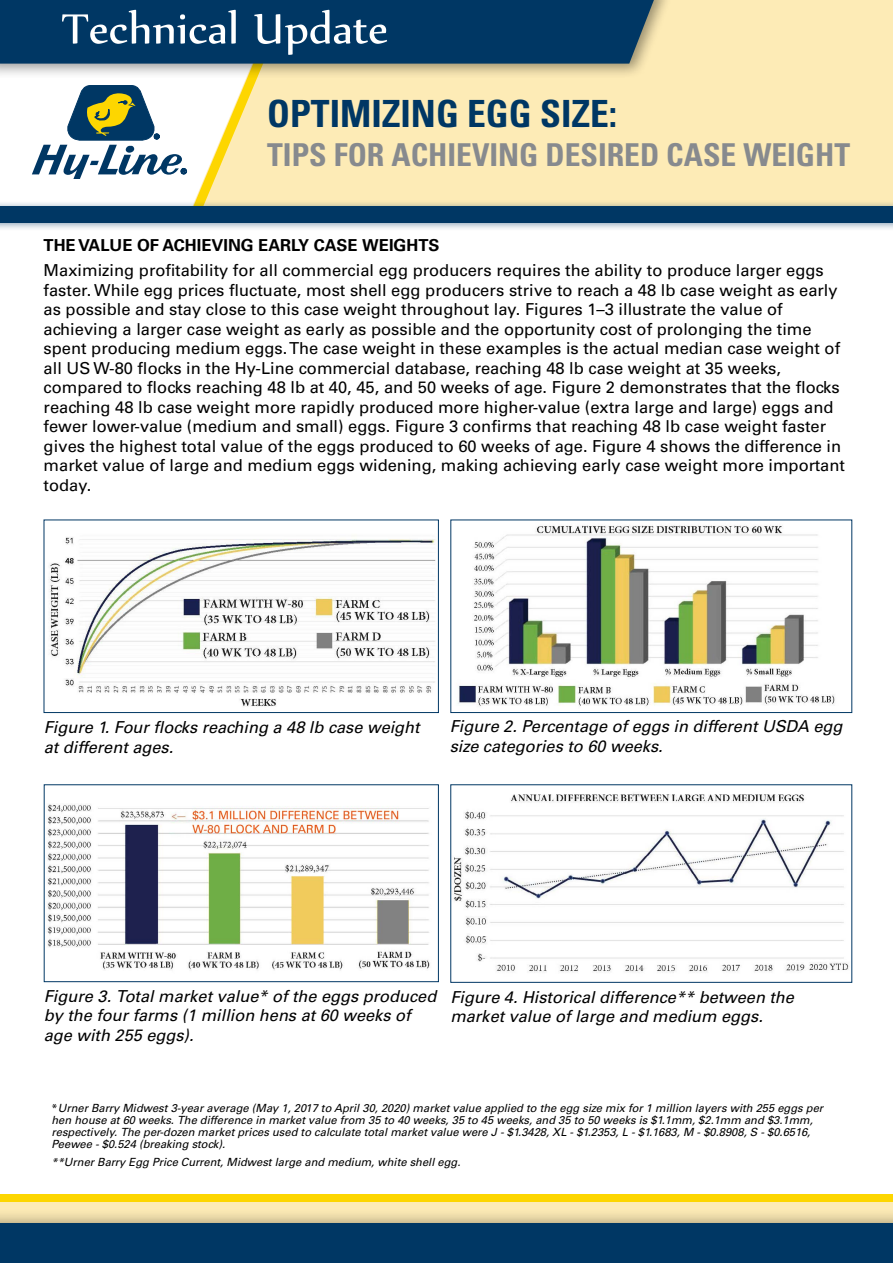
<style>
.page{position:relative;width:893px;height:1263px;background:#fff}
.page>*{position:absolute;margin:0;border:0;box-sizing:border-box;transform-origin:0 0}
.t1{font:51px "Nyala";color:#fff}
.t2{font:700 condensed 37.5px "Univers LT Std";color:#003764}
.t3{font:700 condensed 31.5px "Univers LT Std";color:#878a8e}
.t4{font:16.5px/19.5px "Univers LT Std";color:#000}
.t5{font:italic 16.5px/19.5px "Univers LT Std";color:#000}
.t6{font:700 16.5px "Univers LT Std";color:#000}
.t7{font:italic 11.25px/12px "Univers LT Std";color:#000}
.s1{font-style:normal}
</style>
<div class="page">
<div style="left:0;top:1194px;width:893px;height:69px;background:#fdebb6"></div>
<div style="left:0;top:1194px;width:893px;height:8px;background:#fdd600"></div>
<div style="left:0;top:1207px;width:893px;height:56px;background:#000;opacity:.4"></div>
<div style="left:0;top:1223px;width:893px;height:40px;background:#003764"></div>
<div style="left:183px;top:0;width:710px;height:214px;background:#fdebb6"></div>
<div style="left:0;top:200px;width:893px;height:32px;background:#003764;opacity:.5"></div>
<div style="left:0;top:206px;width:893px;height:16px;background:#003764"></div>
<div style="left:0;top:0;width:673px;height:79px;background:#000;opacity:.4"></div>
<svg style="left:0;top:0;width:658px;height:206px"></svg>
<img style="left:49px;top:537px;width:388px;height:170px">
<div style="left:44px;top:520px;width:395px;height:193px;border:1px solid #003764"></div>
<img style="left:458px;top:525px;width:377px;height:181px">
<div style="left:450px;top:520px;width:402px;height:193px;border:1px solid #003764"></div>
<img style="left:47px;top:804px;width:383px;height:167px">
<div style="left:44px;top:784px;width:395px;height:198px;border:1px solid #003764"></div>
<img style="left:453px;top:793px;width:396px;height:180px">
<div style="left:450px;top:784px;width:402px;height:199px;border:1px solid #003764"></div>
<h1 class="t1" style="left:62px;top:-2px;width:328px">Technical Update</h1>
<h2 class="t2" style="left:267px;top:91px;width:352px">OPTIMIZING EGG SIZE:</h2>
<h3 class="t3" style="left:267px;top:135px;width:584px">TIPS FOR ACHIEVING DESIRED CASE WEIGHT</h3>
<p class="t6" style="left:44px;top:236px;width:397px">THE VALUE OF ACHIEVING EARLY CASE WEIGHTS</p>
<p class="t4" style="left:44px;top:260px;width:803px">Maximizing profitability for all commercial egg producers requires the ability to produce larger eggs faster. While egg prices fluctuate, most shell egg producers strive to reach a 48 lb case weight as early as possible and stay close to this case weight throughout lay. Figures 1–3 illustrate the value of achieving a larger case weight as early as possible and the opportunity cost of prolonging the time spent producing medium eggs. The case weight in these examples is the actual median case weight of all US W-80 flocks in the Hy-Line commercial database, reaching 48 lb case weight at 35 weeks, compared to flocks reaching 48 lb at 40, 45, and 50 weeks of age. Figure 2 demonstrates that the flocks reaching 48 lb case weight more rapidly produced more higher-value (extra large and large) eggs and fewer lower-value (medium and small) eggs. Figure 3 confirms that reaching 48 lb case weight faster gives the highest total value of the eggs produced to 60 weeks of age. Figure 4 shows the difference in market value of large and medium eggs widening, making achieving early case weight more important today.</p>
<p class="t5" style="left:44px;top:718px;width:377px">Figure 1. Four flocks reaching a 48 lb case weight at different ages.</p>
<p class="t5" style="left:450px;top:717px;width:394px">Figure 2. Percentage of eggs in different USDA egg size categories to 60 weeks.</p>
<p class="t5" style="left:44px;top:986px;width:394px">Figure 3. Total market value* of the eggs produced by the four farms (1 million hens at 60 weeks of age with 255 eggs).</p>
<p class="t5" style="left:450px;top:987px;width:345px">Figure 4. Historical difference** between the market value of large and medium eggs.</p>
<p class="t7" style="left:51px;top:1102px;width:773px"><span class="s1">*</span>Urner Barry Midwest 3-year average (May 1, 2017 to April 30, 2020) market value applied to the egg size mix for 1 million layers with 255 eggs per hen house at 60 weeks. The difference in market value from 35 to 40 weeks, 35 to 45 weeks, and 35 to 50 weeks is $1.1mm, $2.1mm and $3.1mm, respectively. The per-dozen market prices used to calculate total market value were J - $1.3428, XL - $1.2353, L - $1.1683, M - $0.8908, S - $0.6516, Peewee - $0.524 (breaking stock).</p>
<p class="t7" style="left:51px;top:1156px;width:410px">**Urner Barry Egg Price Current, Midwest large and medium, white shell egg.</p>
</div>
